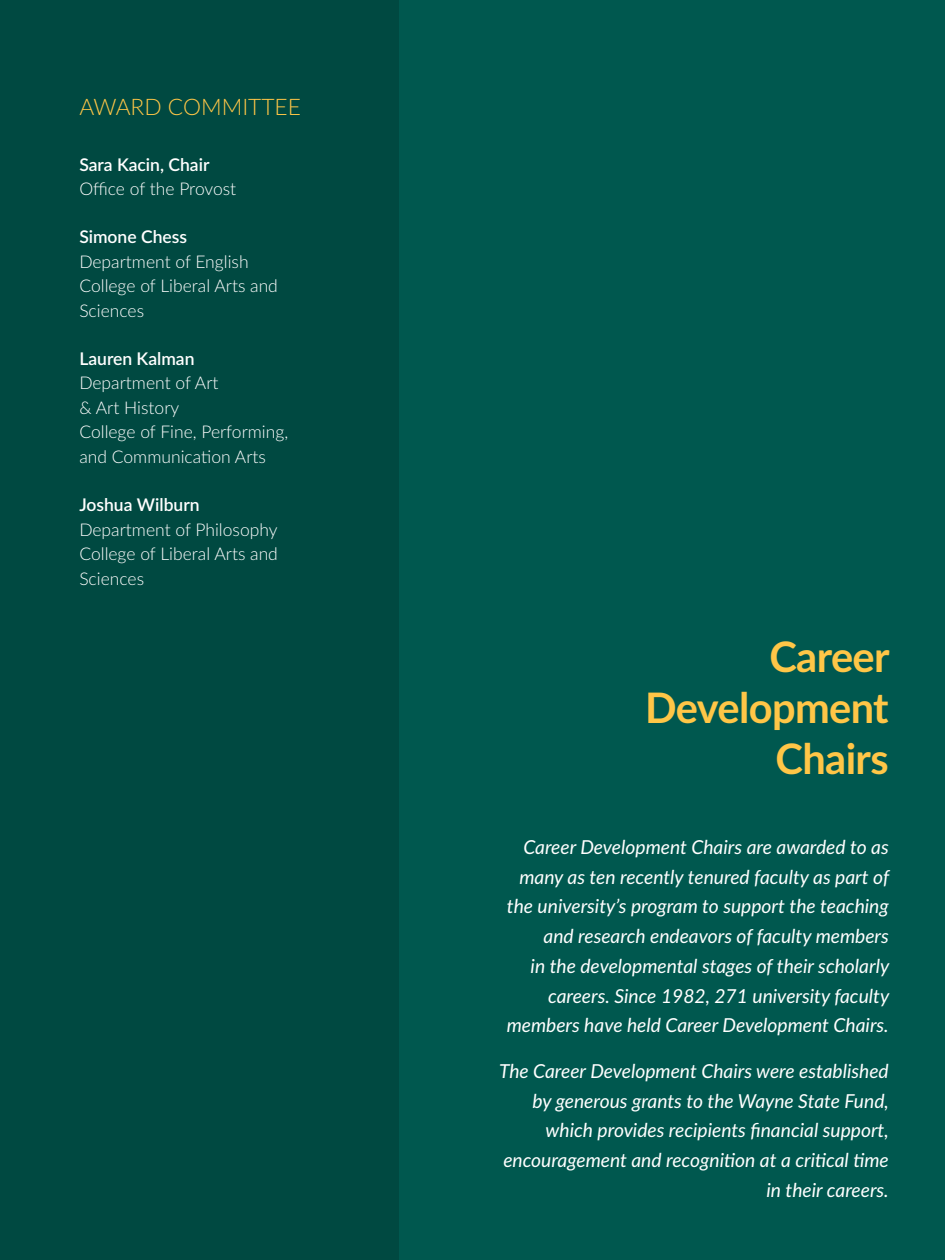
<style>
.page{position:relative;width:945px;height:1260px;background:#00584f}
.page>*{position:absolute;margin:0;border:0;box-sizing:border-box;transform-origin:0 0}
.t1{font:700 42px/50.8px "Lato";letter-spacing:-.015em;color:#ffc647;text-align:right}
.t2{font:300 22.75px "Lato";color:#ffc647}
.t3{font:italic 19.25px/29.8px "Lato";color:#fff;text-align:right}
.t4{font:300 17.5px/24.5px "Lato";color:#fff}
.s1{font-weight:600}
</style>
<div class="page">
<div style="left:0;top:0;width:398px;height:1260px;background:#004941"></div>
<p class="t2" style="left:79px;top:91px;width:223px">AWARD COMMITTEE</p>
<p class="t4" style="left:79px;top:151px;width:158px"><span class="s1">Sara Kacin, Chair<br></span>Office of the Provost</p>
<p class="t4" style="left:79px;top:224px;width:200px"><span class="s1">Simone Chess<br></span>Department of English<br>College of Liberal Arts and<br>Sciences</p>
<p class="t4" style="left:79px;top:346px;width:210px"><span class="s1">Lauren Kalman<br></span>Department of Art<br>&amp; Art History<br>College of Fine, Performing, and Communication Arts</p>
<p class="t4" style="left:79px;top:492px;width:200px"><span class="s1">Joshua Wilburn<br></span>Department of Philosophy<br>College of Liberal Arts and<br>Sciences</p>
<p class="t1" style="left:645px;top:630px;width:246px">Career<br>Development<br>Chairs</p>
<p class="t3" style="left:507px;top:831px;width:384px">Career Development Chairs are awarded to as many as ten recently tenured faculty as part of the university’s program to support the teaching and research endeavors of faculty members<br>in the developmental stages of their scholarly careers. Since 1982, 271 university faculty members have held Career Development Chairs.</p>
<p class="t3" style="left:499px;top:1055px;width:391px">The Career Development Chairs were established by generous grants to the Wayne State Fund, which provides recipients financial support, encouragement and recognition at a critical time in their careers.</p>
</div>
